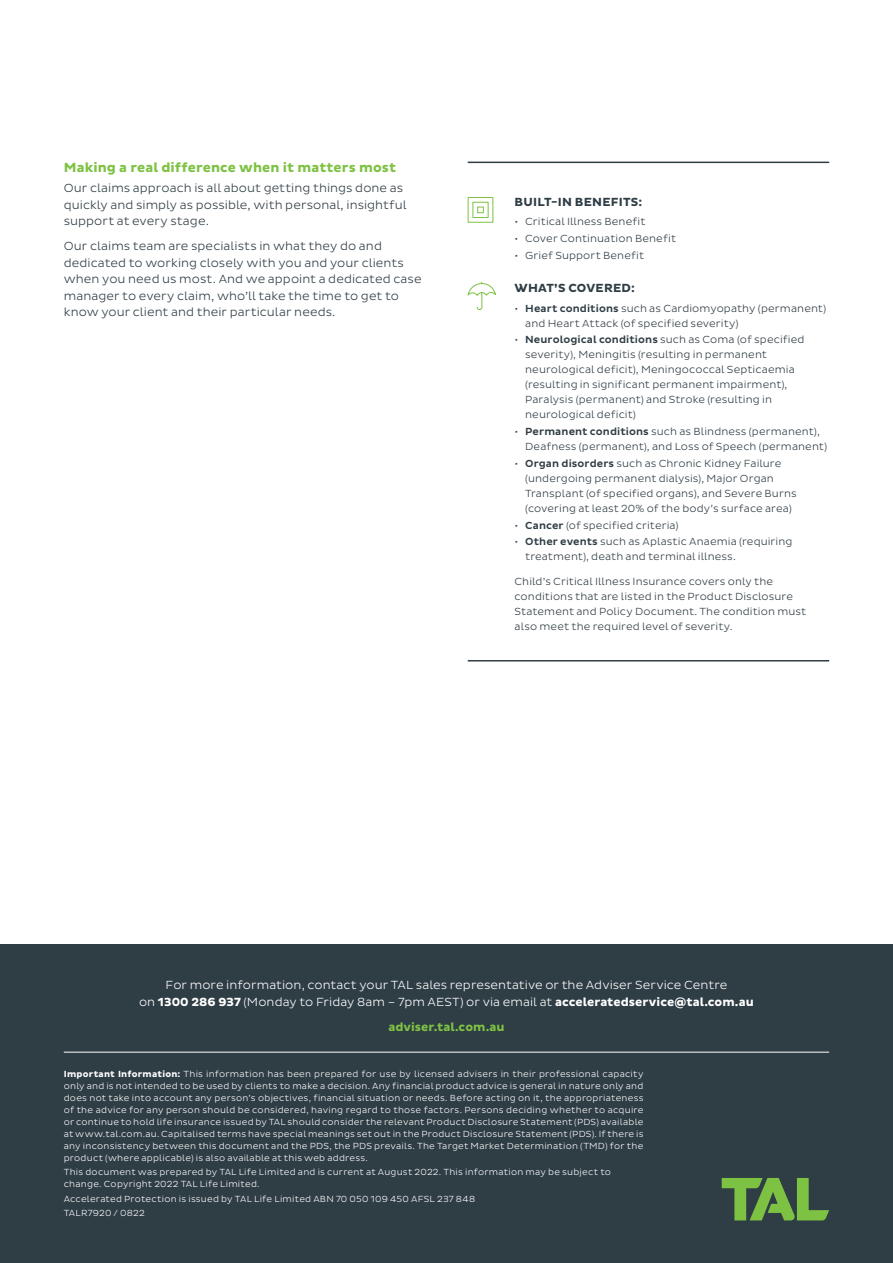
<style>
.page{position:relative;width:893px;height:1263px;background:#fff}
.page>*{position:absolute;margin:0;border:0;box-sizing:border-box;transform-origin:0 0}
.H2{font:700 13.5px "Pluto Sans";letter-spacing:.01em;color:#7ec243}
.Body{font:300 12px/16.5px "Pluto Sans";letter-spacing:.005em;color:#2f3d45}
.Body-2{font:300 12px/16.5px "Pluto Sans";letter-spacing:.005em;color:#fff;text-align:center}
.Benefits_Head{font:700 12px "Pluto Sans";letter-spacing:.02em;color:#2f3d45}
.Body-3{font:700 12px "Pluto Sans";letter-spacing:.005em;color:#7ec243}
.Benefits_List{font:300 10.5px/15px "Pluto Sans";letter-spacing:.01em;color:#2f3d45}
.Important_Info{font:300 9px/12px "Pluto Sans";letter-spacing:.025em;color:#fff;text-align:justify}
.s1{font-weight:500}
.s2{font-weight:700}
</style>
<div class="page">
<hr style="left:468px;top:162px;width:361px;height:1px;background:#2f3d45">
<hr style="left:468px;top:660px;width:361px;height:1px;background:#2f3d45">
<svg style="left:467px;top:281px;width:29px;height:29px"></svg>
<div style="left:468px;top:197px;width:25px;height:26px;border:1px solid #7ec243"></div>
<div style="left:472px;top:202px;width:16px;height:16px;border:1px solid #7ec243"></div>
<div style="left:477px;top:207px;width:7px;height:6px;border:1px solid #7ec243"></div>
<div style="left:0;top:944px;width:893px;height:319px;background:#2f3d45"></div>
<hr style="left:64px;top:1052px;width:765px;height:1px;background:#fff">
<svg style="left:722px;top:1178px;width:107px;height:42px"></svg>
<p class="H2" style="left:64px;top:159px;width:334px">Making a real difference when it matters most</p>
<p class="Body" style="left:64px;top:180px;width:344px">Our claims approach is all about getting things done as quickly and simply as possible, with personal, insightful support at every stage.</p>
<p class="Body" style="left:64px;top:238px;width:359px">Our claims team are specialists in what they do and dedicated to working closely with you and your clients when you need us most. And we appoint a dedicated case manager to every claim, who’ll take the time to get to know your client and their particular needs.</p>
<p class="Benefits_Head" style="left:515px;top:195px;width:129px">BUILT-IN BENEFITS:</p>
<p class="Benefits_List" style="left:514px;top:214px;width:133px">• Critical Illness Benefit</p>
<p class="Benefits_List" style="left:514px;top:231px;width:163px">• Cover Continuation Benefit</p>
<p class="Benefits_List" style="left:514px;top:248px;width:131px">• Grief Support Benefit</p>
<p class="Benefits_Head" style="left:515px;top:282px;width:122px">WHAT’S COVERED:</p>
<p class="Benefits_List" style="left:525px;top:301px;width:302px;text-indent:-11px">• <span class="s1">Heart conditions</span> such as Cardiomyopathy (permanent) and Heart Attack (of specified severity)</p>
<p class="Benefits_List" style="left:525px;top:332px;width:281px;text-indent:-11px">• <span class="s1">Neurological conditions</span> such as Coma (of specified severity), Meningitis (resulting in permanent neurological deficit), Meningococcal Septicaemia (resulting in significant permanent impairment), Paralysis (permanent) and Stroke (resulting in neurological deficit)</p>
<p class="Benefits_List" style="left:525px;top:424px;width:303px;text-indent:-11px">• <span class="s1">Permanent conditions</span> such as Blindness (permanent),<br>Deafness (permanent), and Loss of Speech (permanent)</p>
<p class="Benefits_List" style="left:525px;top:456px;width:273px;text-indent:-11px">• <span class="s1">Organ disorders</span> such as Chronic Kidney Failure (undergoing permanent dialysis), Major Organ Transplant (of specified organs), and Severe Burns (covering at least 20% of the body’s surface area)</p>
<p class="Benefits_List" style="left:514px;top:518px;width:166px">• <span class="s1">Cancer</span> (of specified criteria)</p>
<p class="Benefits_List" style="left:525px;top:534px;width:269px;text-indent:-11px">• <span class="s1">Other events</span> such as Aplastic Anaemia (requiring treatment), death and terminal illness.</p>
<p class="Benefits_List" style="left:514px;top:574px;width:293px">Child’s Critical Illness Insurance covers only the conditions that are listed in the Product Disclosure Statement and Policy Document. The condition must also meet the required level of severity.</p>
<p class="Body-2" style="left:139px;top:977px;width:616px">For more information, contact your TAL sales representative or the Adviser Service Centre<br>on <span class="s2">1300 286 937</span> (Monday to Friday 8am – 7pm AEST) or via email at <span class="s2">acceleratedservice@tal.com.au</span></p>
<p class="Body-3" style="left:388px;top:1020px;width:118px">adviser.tal.com.au</p>
<p class="Important_Info" style="left:64px;top:1068px;width:581px"><span class="s2">Important Information:</span> This information has been prepared for use by licensed advisers in their professional capacity only and is not intended to be used by clients to make a decision. Any financial product advice is general in nature only and does not take into account any person’s objectives, financial situation or needs. Before acting on it, the appropriateness of the advice for any person should be considered, having regard to those factors. Persons deciding whether to acquire or continue to hold life insurance issued by TAL should consider the relevant Product Disclosure Statement (PDS) available at www.tal.com.au. Capitalised terms have special meanings set out in the Product Disclosure Statement (PDS). If there is any inconsistency between this document and the PDS, the PDS prevails. The Target Market Determination (TMD) for the product (where applicable) is also available at this web address.</p>
<p class="Important_Info" style="left:64px;top:1166px;width:549px">This document was prepared by TAL Life Limited and is current at August 2022. This information may be subject to change. Copyright 2022 TAL Life Limited.</p>
<p class="Important_Info" style="left:64px;top:1193px;width:413px">Accelerated Protection is issued by TAL Life Limited ABN 70 050 109 450 AFSL 237 848</p>
<p class="Important_Info" style="left:64px;top:1207px;width:83px">TALR7920 / 0822</p>
</div>
